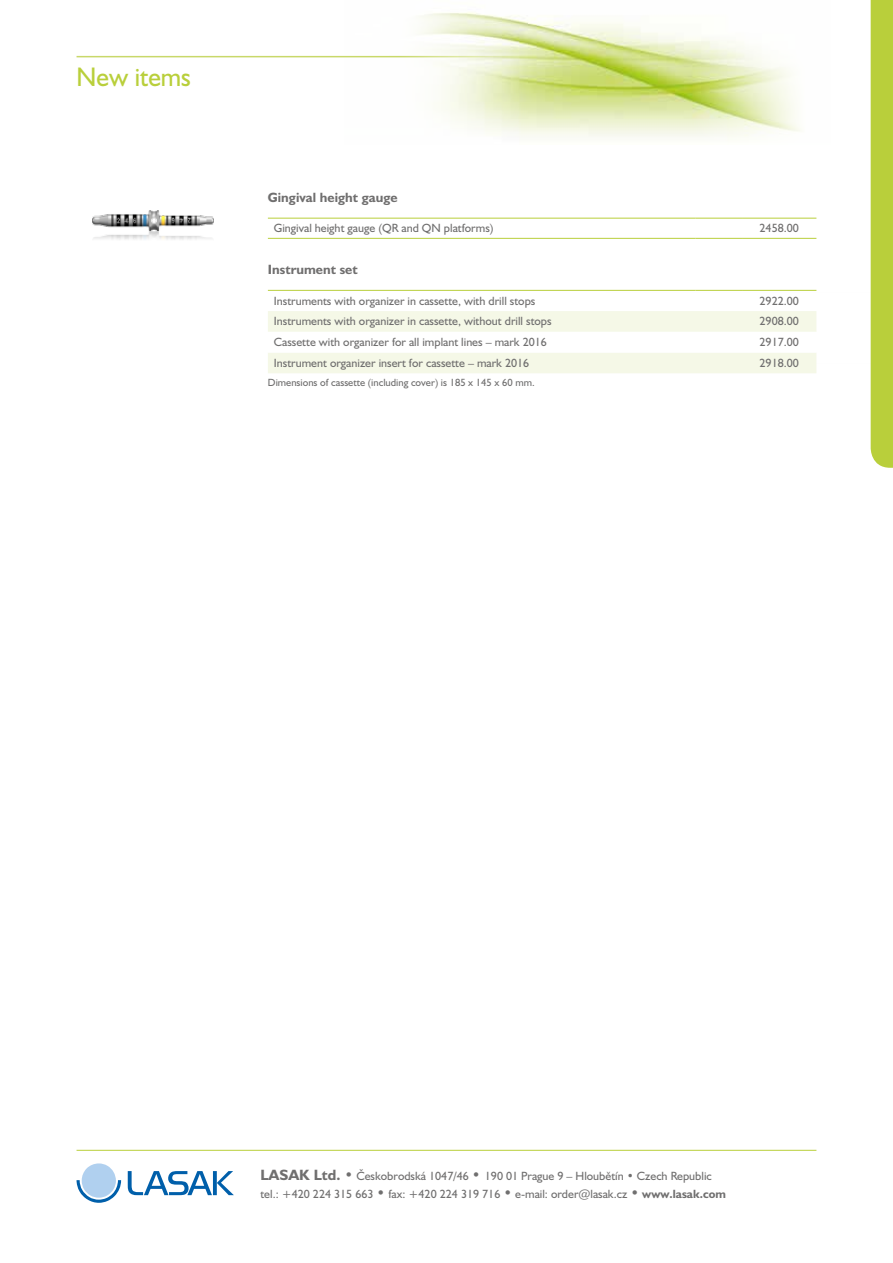
<style>
.page{position:relative;width:893px;height:1263px;background:#fff}
.page>*{position:absolute;margin:0;border:0;box-sizing:border-box;transform-origin:0 0}
.t1{font:27px "Humanist 521";color:#b9cf3b;scale:.95 1}
.t2{font:700 13.5px "Humanst 521 Bold BT";color:#706f6f}
.t3{font:12px/18px "Humanist 521";color:#706f6f}
.t4{font:10.5px "Humanist 521";color:#706f6f}
.s1{font-family:"Humanst 521 Bold BT";font-weight:700;font-size:15px}
.s2{font-family:"Humanst 521 Bold BT";font-weight:700}
</style>
<div class="page">
<hr style="left:77px;top:56px;width:739px;height:1px;background:#c9d86a">
<div style="left:317px;top:0;width:555px;height:144px;background:#fff"></div>
<img style="left:345px;top:12px;width:455px;height:126px">
<div style="left:871px;top:0;width:22px;height:468px;background:#b9cf3b"></div>
<hr style="left:606px;top:363px;width:287px;height:1px;background:#b9cf3b">
<hr style="left:606px;top:292px;width:287px;height:1px;background:#b9cf3b">
<hr style="left:268px;top:218px;width:427px;height:1px;background:#b9cf3b">
<hr style="left:695px;top:218px;width:47px;height:1px;background:#b9cf3b">
<hr style="left:742px;top:218px;width:74px;height:1px;background:#b9cf3b">
<hr style="left:268px;top:238px;width:427px;height:1px;background:#b9cf3b">
<hr style="left:695px;top:238px;width:47px;height:1px;background:#b9cf3b">
<hr style="left:742px;top:238px;width:74px;height:1px;background:#b9cf3b">
<svg style="left:268px;top:311px;width:548px;height:62px"></svg>
<hr style="left:268px;top:290px;width:427px;height:1px;background:#b9cf3b">
<hr style="left:695px;top:290px;width:47px;height:1px;background:#b9cf3b">
<hr style="left:742px;top:290px;width:74px;height:1px;background:#b9cf3b">
<svg style="left:77px;top:1163px;width:44px;height:40px"></svg>
<svg style="left:128px;top:1171px;width:106px;height:24px"></svg>
<img style="left:92px;top:210px;width:122px;height:30px">
<hr style="left:77px;top:1150px;width:739px;height:1px;background:#b9cf3b">
<h1 class="t1" style="left:77px;top:60px;width:122px">New items</h1>
<p class="t2" style="left:268px;top:189px;width:131px">Gingival height gauge</p>
<p class="t3" style="left:274px;top:219px;width:221px">Gingival height gauge (QR and QN platforms)</p>
<p class="t3" style="left:759px;top:219px;width:41px">2458.00</p>
<p class="t2" style="left:268px;top:261px;width:91px">Instrument set</p>
<p class="t3" style="left:274px;top:291px;width:263px">Instruments with organizer in cassette, with drill stops</p>
<p class="t3" style="left:759px;top:291px;width:41px">2922.00</p>
<p class="t3" style="left:274px;top:312px;width:279px">Instruments with organizer in cassette, without drill stops</p>
<p class="t3" style="left:759px;top:312px;width:41px">2908.00</p>
<p class="t3" style="left:274px;top:333px;width:275px">Cassette with organizer for all implant lines – mark 2016</p>
<p class="t3" style="left:759px;top:333px;width:41px">2917.00</p>
<p class="t3" style="left:274px;top:353px;width:257px">Instrument organizer insert for cassette – mark 2016</p>
<p class="t3" style="left:759px;top:353px;width:41px">2918.00</p>
<p class="t4" style="left:268px;top:376px;width:268px">Dimensions of cassette (including cover) is 185 x 145 x 60 mm.</p>
<p class="t3" style="left:260px;top:1166px;width:467px"><span class="s1">LASAK Ltd. •</span> Českobrodská 1047/46 <span class="s1">•</span> 190 01 Prague 9 – Hloubětín • Czech Republic tel.: +420 224 315 663 <span class="s1">•</span> fax: +420 224 319 716 <span class="s1">•</span> e-mail: order@lasak.cz <span class="s1">•</span> <span class="s2">www.lasak.com</span></p>
</div>
